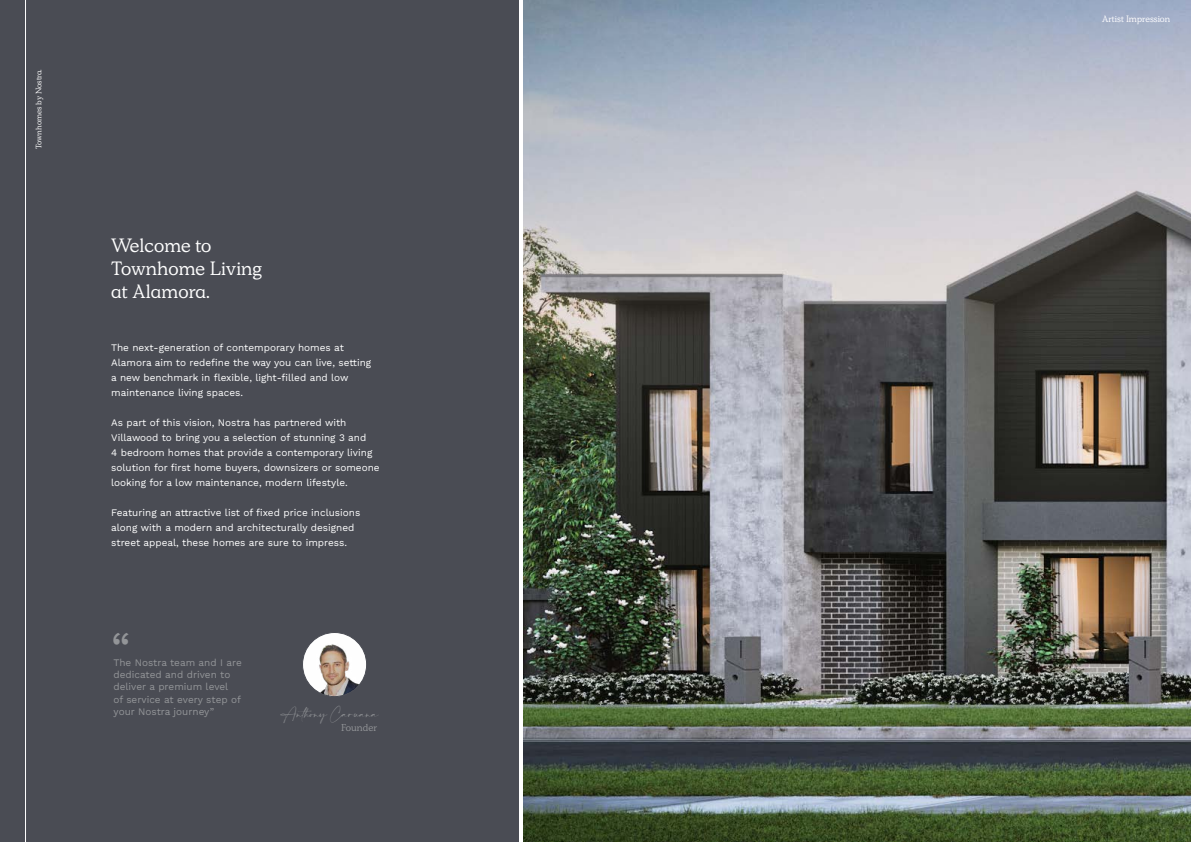
<style>
.page{position:relative;width:1191px;height:842px;background:#fff}
.page>*{position:absolute;margin:0;border:0;box-sizing:border-box;transform-origin:0 0}
.t1{font:44.6px "Work Sans";color:#939598}
.t2{font:19.2px/23.1px "Simula";color:#fff}
.t3{font:10px/15px "Work Sans";color:#fff}
.t4{font:10px/12.3px "Work Sans";color:#939598}
.t5{font:10px "Simula";color:#939598}
.t6{font:9.2px "Simula";color:#fff}
.t7{font:8.4px "Amalfi Coast";color:#939598}
.t8{font:8px "Simula";color:#fff}
</style>
<div class="page">
<div style="left:0;top:0;width:518px;height:842px;background:#4a4c54"></div>
<img style="left:302px;top:632px;width:65px;height:65px;border-radius:32px">
<div style="left:302px;top:632px;width:65px;height:65px;border:1px solid #4a4c54;border-radius:50%"></div>
<hr style="left:25px;top:0;width:1px;height:842px;background:#fff">
<img style="left:523px;top:0;width:668px;height:842px">
<p class="t8" style="left:34px;top:149px;width:81px;rotate:-90deg">Townhomes by Nostra.</p>
<h2 class="t2" style="left:111px;top:234px;width:152px">Welcome to<br>Townhome Living at Alamora.</h2>
<p class="t3" style="left:111px;top:339px;width:261px">The next-generation of contemporary homes at Alamora aim to redefine the way you can live, setting a new benchmark in flexible, light-filled and low maintenance living spaces.</p>
<p class="t3" style="left:111px;top:414px;width:270px">As part of this vision, Nostra has partnered with Villawood to bring you a selection of stunning 3 and<br>4 bedroom homes that provide a contemporary living solution for first home buyers, downsizers or someone looking for a low maintenance, modern lifestyle.</p>
<p class="t3" style="left:111px;top:504px;width:250px">Featuring an attractive list of fixed price inclusions along with a modern and architecturally designed street appeal, these homes are sure to impress.</p>
<h1 class="t1" style="left:111px;top:615px;width:21px">“</h1>
<p class="t4" style="left:113px;top:656px;width:130px">The Nostra team and I are dedicated and driven to deliver a premium level<br>of service at every step of your Nostra journey”</p>
<p class="t7" style="left:281px;top:709px;width:99px">Anthony Caruana</p>
<p class="t5" style="left:341px;top:721px;width:38px">Founder</p>
<p class="t6" style="left:1102px;top:13px;width:70px">Artist Impression</p>
</div>
